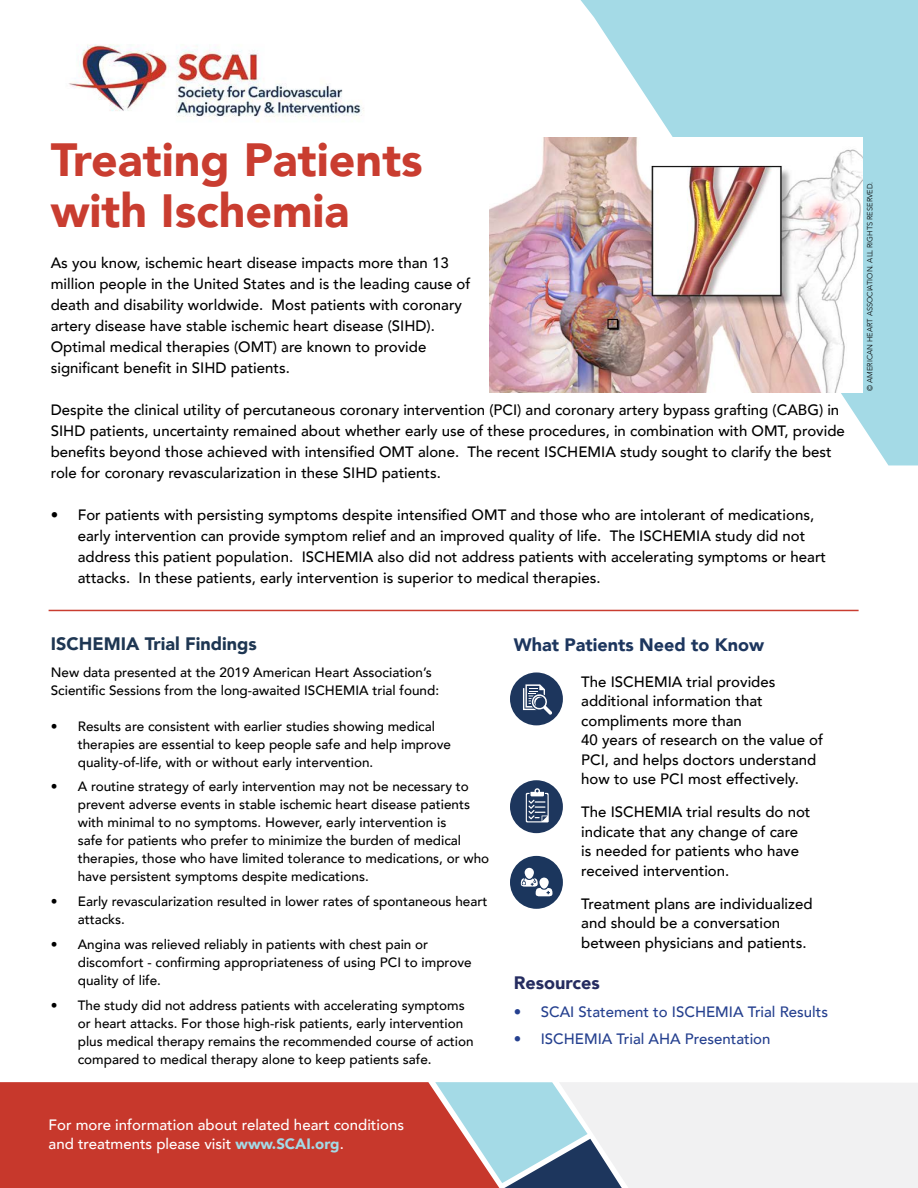
<style>
.page{position:relative;width:918px;height:1188px;background:#fff}
.page>*{position:absolute;margin:0;border:0;box-sizing:border-box;transform-origin:0 0}
.t1{font:900 46.5px/51px "Avenir";color:#c93d30}
.t2{font:900 18px "Avenir";color:#1d365e}
.t3{font:900 18px "Avenir";color:#1e3652}
.t4{font:900 18px "Avenir";color:#252c60}
.t5{font:500 15px/21px "Avenir";color:#000}
.t6{font:500 15px/19.5px "Avenir";color:#fff}
.t7{font:500 15px "Avenir";color:#25408f}
.t8{font:500 13.5px/18px "Avenir";color:#000}
.t9{font:300 7.5px "Avenir";color:#000}
.s1{font-weight:900;color:#a4dae6}
</style>
<div class="page">
<div style="left:0;top:1082px;width:435px;height:106px;background:#c7382c"></div>
<svg style="left:580px;top:0;width:338px;height:465px;fill:#a4dae6"></svg>
<img style="left:69px;top:44px;width:295px;height:78px">
<hr style="left:49px;top:610px;width:810px;height:1px;background:#c93d30">
<svg style="left:435px;top:1082px;width:483px;height:106px"></svg>
<img style="left:489px;top:137px;width:374px;height:255px">
<div style="left:510px;top:672px;width:53px;height:53px;background:#1d365d;border-radius:50%"></div>
<div style="left:510px;top:780px;width:53px;height:53px;background:#1d365d;border-radius:50%"></div>
<div style="left:510px;top:856px;width:53px;height:53px;background:#1b365d;border-radius:50%"></div>
<svg style="left:526px;top:788px;width:23px;height:34px"></svg>
<div style="left:525px;top:868px;width:9px;height:11px;background:#fff;border-radius:5px"></div>
<svg style="left:521px;top:878px;width:31px;height:18px"></svg>
<svg style="left:523px;top:684px;width:29px;height:31px"></svg>
<h1 class="t1" style="left:51px;top:133px;width:374px">Treating Patients with Ischemia</h1>
<p class="t5" style="left:51px;top:252px;width:421px">As you know, ischemic heart disease impacts more than 13 million people in the United States and is the leading cause of death and disability worldwide. Most patients with coronary artery disease have stable ischemic heart disease (SIHD).<br>Optimal medical therapies (OMT) are known to provide significant benefit in SIHD patients.</p>
<p class="t5" style="left:51px;top:399px;width:796px">Despite the clinical utility of percutaneous coronary intervention (PCI) and coronary artery bypass grafting (CABG) in SIHD patients, uncertainty remained about whether early use of these procedures, in combination with OMT, provide benefits beyond those achieved with intensified OMT alone. The recent ISCHEMIA study sought to clarify the best role for coronary revascularization in these SIHD patients.</p>
<p class="t5" style="left:78px;top:504px;width:750px;text-indent:-27px">• For patients with persisting symptoms despite intensified OMT and those who are intolerant of medications, early intervention can provide symptom relief and an improved quality of life. The ISCHEMIA study did not address this patient population. ISCHEMIA also did not address patients with accelerating symptoms or heart attacks. In these patients, early intervention is superior to medical therapies.</p>
<p class="t3" style="left:51px;top:628px;width:208px">ISCHEMIA Trial Findings</p>
<p class="t8" style="left:51px;top:662px;width:390px">New data presented at the 2019 American Heart Association’s<br>Scientific Sessions from the long-awaited ISCHEMIA trial found:</p>
<p class="t8" style="left:78px;top:716px;width:375px;text-indent:-27px">• Results are consistent with earlier studies showing medical therapies are essential to keep people safe and help improve quality-of-life, with or without early intervention.</p>
<p class="t8" style="left:78px;top:777px;width:413px;text-indent:-27px">• A routine strategy of early intervention may not be necessary to prevent adverse events in stable ischemic heart disease patients with minimal to no symptoms. However, early intervention is<br>safe for patients who prefer to minimize the burden of medical therapies, those who have limited tolerance to medications, or who have persistent symptoms despite medications.</p>
<p class="t8" style="left:78px;top:892px;width:411px;text-indent:-27px">• Early revascularization resulted in lower rates of spontaneous heart attacks.</p>
<p class="t8" style="left:78px;top:934px;width:395px;text-indent:-27px">• Angina was relieved reliably in patients with chest pain or discomfort - confirming appropriateness of using PCI to improve quality of life.</p>
<p class="t8" style="left:78px;top:995px;width:397px;text-indent:-27px">• The study did not address patients with accelerating symptoms or heart attacks. For those high-risk patients, early intervention plus medical therapy remains the recommended course of action compared to medical therapy alone to keep patients safe.</p>
<p class="t6" style="left:49px;top:1114px;width:357px">For more information about related heart conditions and treatments please visit <span class="s1">www.SCAI.org</span>.</p>
<p class="t2" style="left:514px;top:630px;width:252px">What Patients Need to Know</p>
<p class="t5" style="left:581px;top:671px;width:243px;line-height:19.5px">The ISCHEMIA trial provides additional information that compliments more than<br>40 years of research on the value of<br>PCI, and helps doctors understand how to use PCI most effectively.</p>
<p class="t5" style="left:581px;top:801px;width:231px;line-height:19.5px">The ISCHEMIA trial results do not indicate that any change of care is needed for patients who have received intervention.</p>
<p class="t5" style="left:581px;top:893px;width:233px;line-height:19.5px">Treatment plans are individualized and should be a conversation between physicians and patients.</p>
<p class="t4" style="left:514px;top:967px;width:87px">Resources</p>
<p class="t7" style="left:514px;top:999px;width:316px">• SCAI Statement to ISCHEMIA Trial Results</p>
<p class="t7" style="left:514px;top:1026px;width:258px">• ISCHEMIA Trial AHA Presentation</p>
<p class="t9" style="left:866px;top:391px;width:211px;rotate:-90deg">© AMERICAN HEART ASSOCIATION. ALL RIGHTS RESERVED.</p>
</div>
